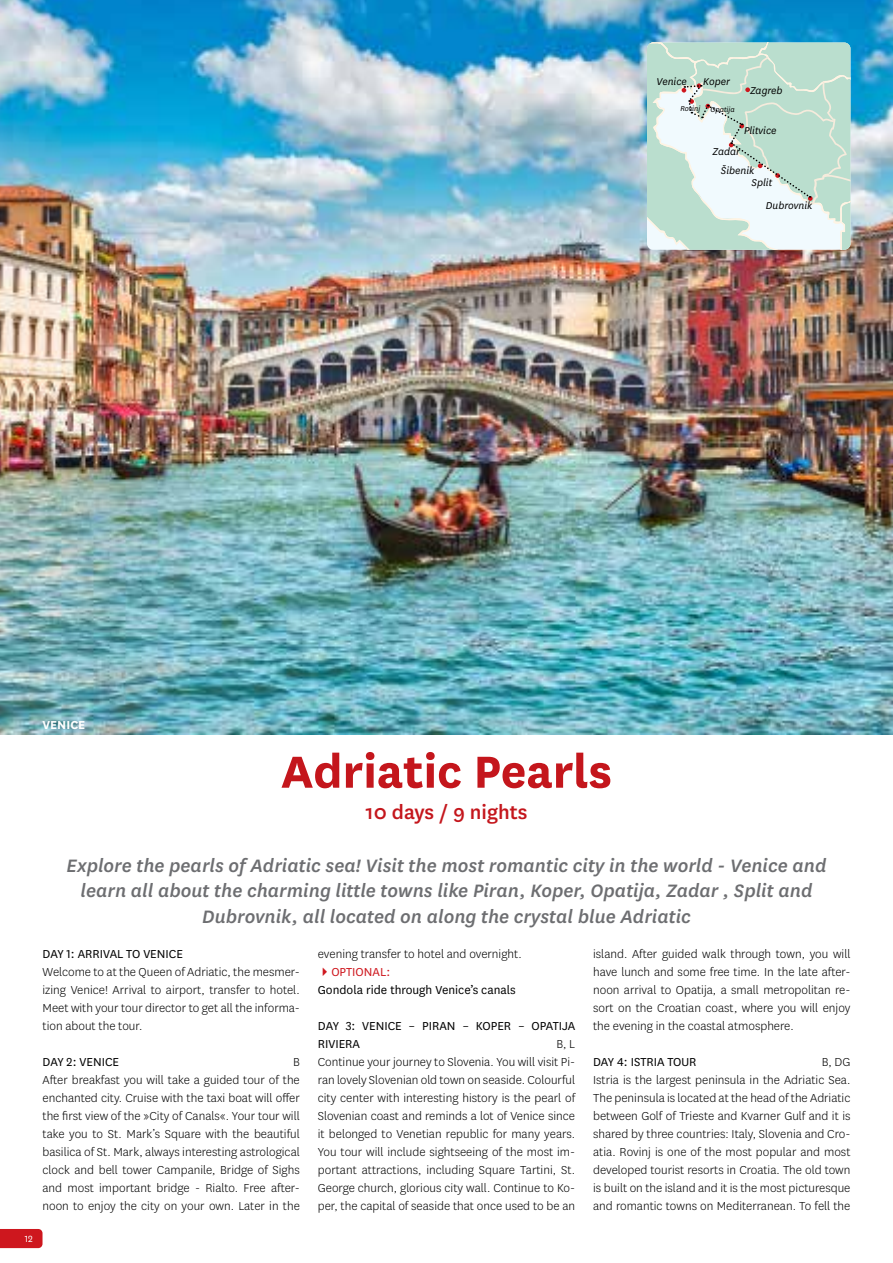
<style>
.page{position:relative;width:893px;height:1263px;background:#fff}
.page>*{position:absolute;margin:0;border:0;box-sizing:border-box;transform-origin:0 0}
.t1{font:700 52.5px "National";color:#c4161c}
.t2{font:500 22.5px "National";color:#c4161c}
.t3{font:italic 500 21px/25.2px "National";color:#6d6e71;text-align:center}
.t4{font:300 13.5px/18px "National";color:#000;text-align:justify}
.t5{font:13.5px/18px "National";color:#000}
.t6{font:700 13.5px "National";color:#fff}
.t7{font:italic 11.55px "National";color:#000}
.t8{font:10.5px "National";color:#fff}
.t9{font:italic 8.25px "National";color:#000}
.s1{color:#ce171e}
</style>
<div class="page">
<svg style="left:0;top:1229px;width:43px;height:19px"></svg>
<img style="left:0;top:0;width:893px;height:735px">
<svg style="left:647px;top:43px;width:203px;height:207px"></svg>
<p class="t7" style="left:657px;top:74px;width:32px">Venice</p>
<p class="t7" style="left:703px;top:75px;width:28px">Koper</p>
<p class="t7" style="left:750px;top:83px;width:34px">Zagreb</p>
<p class="t7" style="left:744px;top:124px;width:34px">Plitvice</p>
<p class="t7" style="left:721px;top:164px;width:35px">Šibenik</p>
<p class="t7" style="left:766px;top:199px;width:48px">Dubrovnik</p>
<p class="t9" style="left:680px;top:104px;width:56px">Rovinj Opatija</p>
<p class="t7" style="left:712px;top:144px;width:29px">Zadar</p>
<p class="t7" style="left:752px;top:175px;width:22px">Split</p>
<p class="t8" style="left:25px;top:1232px;width:9px">12</p>
<p class="t6" style="left:43px;top:715px;width:44px">VENICE</p>
<h1 class="t1" style="left:281px;top:734px;width:332px">Adriatic Pearls</h1>
<h2 class="t2" style="left:366px;top:797px;width:163px">10 days / 9 nights</h2>
<h3 class="t3" style="left:67px;top:852px;width:761px">Explore the pearls of Adriatic sea! Visit the most romantic city in the world - Venice and learn all about the charming little towns like Piran, Koper, Opatija, Zadar , Split and<br>Dubrovnik, all located on along the crystal blue Adriatic</h3>
<p class="t5" style="left:43px;top:945px;width:142px">DAY 1: ARRIVAL TO VENICE</p>
<p class="t4" style="left:43px;top:963px;width:259px">Welcome to at the Queen of Adriatic, the mesmer&shy;izing Venice! Arrival to airport, transfer to hotel.<br>Meet with your tour director to get all the informa&shy;tion about the tour.</p>
<p class="t5" style="left:43px;top:1053px;width:78px">DAY 2: VENICE</p>
<p class="t4" style="left:593px;top:945px;width:259px">island. After guided walk through town, you will have lunch and some free time. In the late after&shy;noon arrival to Opatija, a small metropolitan re&shy;sort on the Croatian coast, where you will enjoy the evening in the coastal atmosphere.</p>
<p class="t5" style="left:593px;top:1052px;width:105px">DAY 4: ISTRIA TOUR</p>
<p class="t4" style="left:318px;top:945px;width:206px">evening transfer to hotel and overnight.</p>
<p class="t5" style="left:318px;top:963px;width:199px"><span class="s1">✔OPTIONAL:<br></span>Gondola ride through Venice’s canals</p>
<p class="t5" style="left:318px;top:1017px;width:259px">DAY 3: VENICE – PIRAN – KOPER – OPATIJA<br>RIVIERA</p>
<p class="t4" style="left:318px;top:1035px;width:259px;text-indent:239px">B, L Continue your journey to Slovenia. You will visit Pi&shy;ran lovely Slovenian old town on seaside. Colourful city center with interesting history is the pearl of Slovenian coast and reminds a lot of Venice since it belonged to Venetian republic for many years.<br>You tour will include sightseeing of the most im&shy;portant attractions, including Square Tartini, St.<br>George church, glorious city wall. Continue to Ko&shy;per, the capital of seaside that once used to be an</p>
<p class="t4" style="left:593px;top:1053px;width:259px;text-indent:229px">B, DG Istria is the largest peninsula in the Adriatic Sea.<br>The peninsula is located at the head of the Adriatic between Golf of Trieste and Kvarner Gulf and it is shared by three countries: Italy, Slovenia and Cro&shy;atia. Rovinj is one of the most popular and most developed tourist resorts in Croatia. The old town is built on the island and it is the most picturesque and romantic towns on Mediterranean. To fell the</p>
<p class="t4" style="left:43px;top:1053px;width:259px;text-indent:251px">B After breakfast you will take a guided tour of the enchanted city. Cruise with the taxi boat will offer the first view of the »City of Canals«. Your tour will take you to St. Mark’s Square with the beautiful basilica of St. Mark, always interesting astrological clock and bell tower Campanile, Bridge of Sighs and most important bridge - Rialto. Free after&shy;noon to enjoy the city on your own. Later in the</p>
</div>
